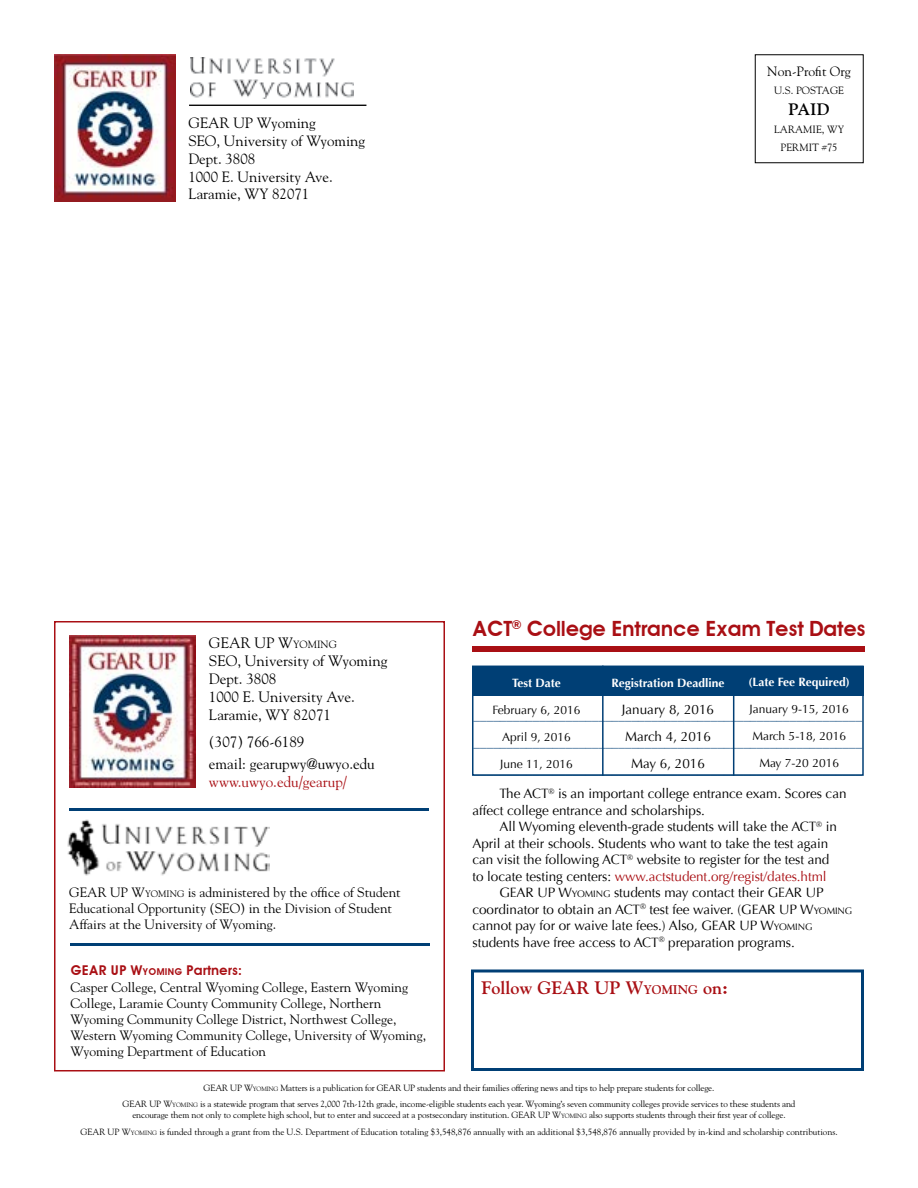
<style>
.page{position:relative;width:918px;height:1188px;background:#fff}
.page>*{position:absolute;margin:0;border:0;box-sizing:border-box;transform-origin:0 0}
.t1{font:600 21px "Avant Garde";letter-spacing:-.01em;color:#a90f14}
.t2{font:700 18px "Goudy";color:#a90f14}
.t3{font:700 16.5px "Goudy";color:#000}
.t4{font:15px/18px "Goudy";color:#000}
.t5{font:15px "Goudy";color:#a90f14}
.t6{font:14.85px/17.9px "Goudy";color:#000}
.t7{font:13.5px/27px "Optima";letter-spacing:-.005em;color:#000}
.t8{font:13.5px/16.2px "Goudy";color:#000}
.t9{font:13.5px "Optima";letter-spacing:-.005em;color:#a90f14}
.t10{font:600 13.5px "Avant Garde";color:#a90f14}
.t11{font:12px "Optima";color:#000}
.t12{font:700 12px "Optima";color:#fff}
.t13{font:11.85px "Helvetica";color:#003f75}
.t14{font:10.5px/18px "Goudy";color:#000;text-align:center}
.t15{font:9px/16.8px "Goudy";letter-spacing:-.01em;color:#000;text-align:center}
.s1{font-style:inherit}
.s2{font-size:10.5px}
.s3{font-size:9.45px}
.s4{color:#000}
.s5{font-size:12.6px}
.s6{font-size:6.3px}
</style>
<div class="page">
<div style="left:54px;top:621px;width:391px;height:450px;background:#fff;border:2px solid #a90f14"></div>
<img style="left:70px;top:635px;width:125px;height:153px">
<img style="left:67px;top:819px;width:203px;height:57px">
<hr style="left:69px;top:808px;width:359px;height:3px;background:#003f75">
<img style="left:190px;top:57px;width:163px;height:42px">
<hr style="left:189px;top:105px;width:177px;height:1px;background:#000">
<img style="left:54px;top:54px;width:122px;height:148px">
<hr style="left:70px;top:944px;width:359px;height:2px;background:#003f75">
<div style="left:471px;top:969px;width:393px;height:102px;border:3px solid #003f75"></div>
<div style="left:472px;top:666px;width:392px;height:110px;border:2px solid #003f75"></div>
<div style="left:472px;top:666px;width:391px;height:30px;background:#003f75"></div>
<hr style="left:602px;top:666px;width:2px;height:110px;background:#003f75">
<hr style="left:733px;top:667px;width:1px;height:109px;background:#003f75">
<div style="left:472px;top:646px;width:392px;height:6px;background:#a90f14"></div>
<h3 class="t6" style="left:188px;top:114px;width:178px">GEAR UP Wyoming<br>SEO, University of Wyoming<br>Dept. 3808<br>1000 E. University Ave.<br>Laramie, WY 82071</h3>
<h3 class="t8" style="left:767px;top:63px;width:85px">Non-Profit Org</h3>
<p class="t14" style="left:774px;top:81px;width:71px">U.S. POSTAGE</p>
<h3 class="t3" style="left:789px;top:99px;width:42px">PAID</h3>
<p class="t14" style="left:774px;top:120px;width:72px">LARAMIE, WY<br>PERMIT #75</p>
<h3 class="t4" style="left:209px;top:633px;width:180px">GEAR UP <span class="s1">W</span><span class="s2">YOMING<br></span>SEO, University of Wyoming<br>Dept. 3808<br>1000 E. University Ave.<br>Laramie, WY 82071</h3>
<h3 class="t4" style="left:209px;top:730px;width:167px;line-height:22.5px">(307) 766-6189<br>email: gearupwy@uwyo.edu</h3>
<h3 class="t5" style="left:209px;top:773px;width:140px">www.uwyo.edu/gearup/</h3>
<h3 class="t8" style="left:69px;top:884px;width:333px">GEAR UP <span class="s1">W</span><span class="s3">YOMING</span> is administered by the office of Student<br>Educational Opportunity (SEO) in the Division of Student<br>Affairs at the University of Wyoming.</h3>
<h3 class="t10" style="left:70px;top:963px;width:173px">GEAR UP <span class="s1">W</span><span class="s3">YOMING</span> Partners:</h3>
<p class="t8" style="left:70px;top:978px;width:357px">Casper College, Central Wyoming College, Eastern Wyoming College, Laramie County Community College, Northern Wyoming Community College District, Northwest College, Western Wyoming Community College, University of Wyoming, Wyoming Department of Education</p>
<h1 class="t1" style="left:472px;top:616px;width:395px">ACT<sup>®</sup> College Entrance Exam Test Dates</h1>
<h3 class="t12" style="left:748px;top:675px;width:103px">(Late Fee Required)</h3>
<h3 class="t11" style="left:750px;top:702px;width:101px">January 9-15, 2016</h3>
<h3 class="t11" style="left:752px;top:729px;width:95px">March 5-18, 2016</h3>
<h3 class="t11" style="left:759px;top:756px;width:81px">May 7-20 2016</h3>
<h3 class="t12" style="left:611px;top:675px;width:115px">Registration Deadline</h3>
<h3 class="t7" style="left:622px;top:696px;width:94px;text-align:center">January 8, 2016<br>March 4, 2016<br>May 6, 2016</h3>
<h3 class="t12" style="left:512px;top:676px;width:50px">Test Date</h3>
<h3 class="t11" style="left:492px;top:703px;width:90px">February 6, 2016</h3>
<h3 class="t11" style="left:502px;top:730px;width:70px">April 9, 2016</h3>
<h3 class="t11" style="left:500px;top:757px;width:74px">June 11, 2016</h3>
<h3 class="t13" style="left:474px;top:707px;width:390px">___________________________________________________________</h3>
<h3 class="t13" style="left:474px;top:734px;width:390px">___________________________________________________________</h3>
<h3 class="t13" style="left:474px;top:761px;width:390px">___________________________________________________________</h3>
<h3 class="t7" style="left:473px;top:785px;width:376px;line-height:16.5px;text-indent:27px">The ACT<sup>®</sup> is an important college entrance exam. Scores can affect college entrance and scholarships.</h3>
<h3 class="t7" style="left:500px;top:813px;width:339px">All Wyoming eleventh-grade students will take the ACT<sup>®</sup> in</h3>
<h3 class="t7" style="left:473px;top:830px;width:357px">April at their schools. Students who want to take the test again</h3>
<h3 class="t7" style="left:473px;top:846px;width:358px">can visit the following ACT<sup>®</sup> website to register for the test and</h3>
<h3 class="t9" style="left:473px;top:868px;width:356px"><span class="s4">to locate testing centers:</span> www.actstudent.org/regist/dates.html</h3>
<h3 class="t7" style="left:500px;top:879px;width:326px">GEAR UP <span class="s1">W</span><span class="s3">YOMING</span> students may contact their GEAR UP</h3>
<h3 class="t7" style="left:473px;top:896px;width:381px">coordinator to obtain an ACT<sup>®</sup> test fee waiver. (GEAR UP <span class="s1">W</span><span class="s3">YOMING</span></h3>
<h3 class="t7" style="left:472px;top:912px;width:341px">cannot pay for or waive late fees.) Also, GEAR UP <span class="s1">W</span><span class="s3">YOMING</span></h3>
<h3 class="t7" style="left:473px;top:929px;width:324px">students have free access to ACT<sup>®</sup> preparation programs.</h3>
<h2 class="t2" style="left:482px;top:977px;width:248px">Follow GEAR UP <span class="s1">W</span><span class="s5">YOMING</span> on:</h2>
<p class="t15" style="left:123px;top:1079px;width:674px">GEAR UP <span class="s1">W</span><span class="s6">YOMING</span> Matters is a publication for GEAR UP students and their families offering news and tips to help prepare students for college.<br>GEAR UP <span class="s1">W</span><span class="s6">YOMING</span> is a statewide program that serves 2,000 7th-12th grade, income-eligible students each year. Wyoming’s seven community colleges provide services to these students and</p>
<p class="t15" style="left:80px;top:1106px;width:759px">encourage them not only to complete high school, but to enter and succeed at a postsecondary institution. GEAR UP <span class="s1">W</span><span class="s6">YOMING</span> also supports students through their first year of college.<br>GEAR UP <span class="s1">W</span><span class="s6">YOMING</span> is funded through a grant from the U.S. Department of Education totaling $3,548,876 annually with an additional $3,548,876 annually provided by in-kind and scholarship contributions.</p>
</div>
